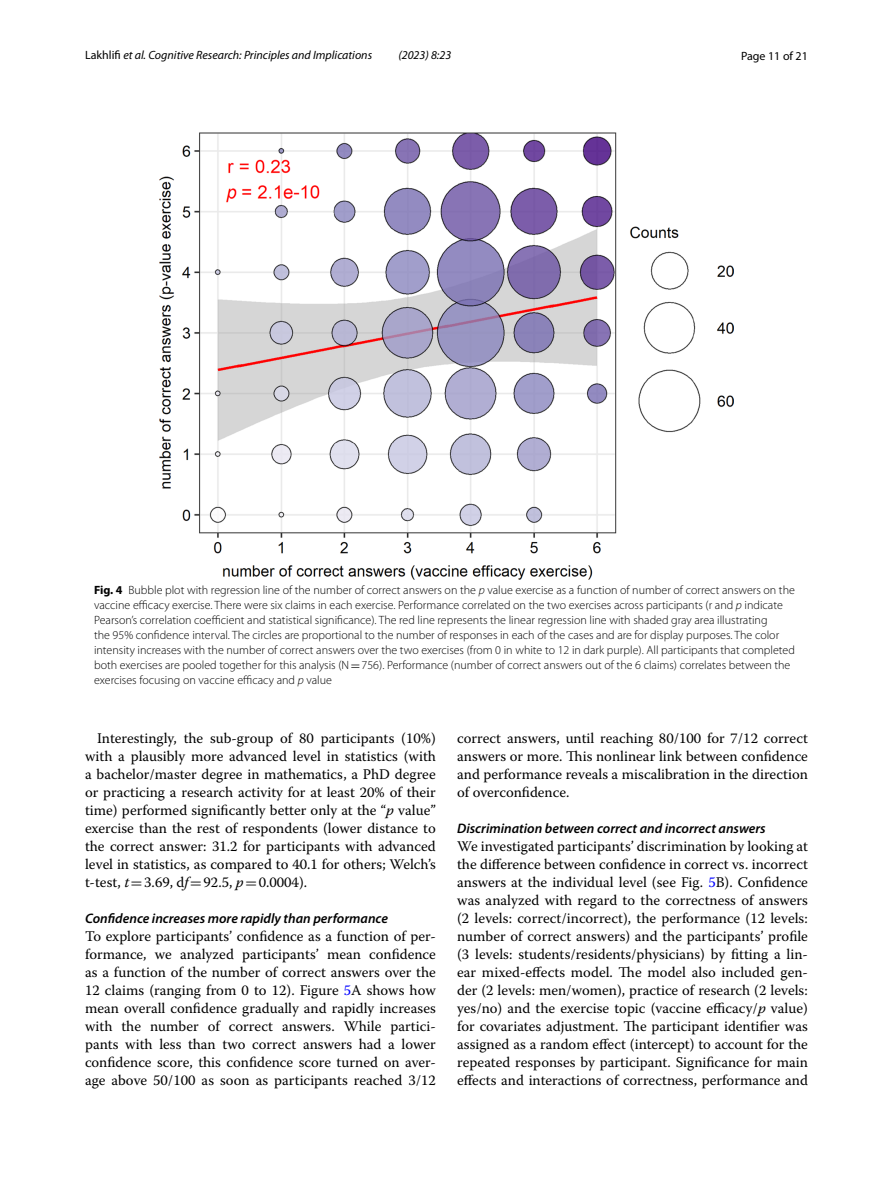
<style>
.page{position:relative;width:893px;height:1187px;background:#fff}
.page>*{position:absolute;margin:0;border:0;box-sizing:border-box;transform-origin:0 0}
.t1{font:14.7px/18px "Warnock Pro";color:#000;text-align:justify}
.t2{font:italic 600 13.8px "Myriad Pro";color:#000}
.t3{font:300 12px/15px "Myriad Pro";color:#000}
.t4{font:italic 12px "Myriad Pro";color:#000}
.t5{font:12px "Myriad Pro";color:#000}
.s1{font-style:normal}
.s2{font-weight:700}
.s3{font-style:italic}
.s4{font-family:"MTSY";font-weight:400}
.s5{font-family:"MTSY"}
.s6{color:#00f}
</style>
<div class="page">
<img style="left:159px;top:133px;width:574px;height:446px">
<p class="t4" style="left:85px;top:48px;width:289px"><span class="s1">Lakhlifi</span> et al. Cognitive Research: Principles and Implications</p>
<p class="t4" style="left:398px;top:48px;width:54px">(2023) 8:23</p>
<p class="t5" style="left:741px;top:48px;width:68px">Page 11 of 21</p>
<p class="t3" style="left:94px;top:583px;width:702px"><span class="s2">Fig. 4</span> Bubble plot with regression line of the number of correct answers on the <span class="s3">p</span> value exercise as a function of number of correct answers on the vaccine efficacy exercise. There were six claims in each exercise. Performance correlated on the two exercises across participants (r and <span class="s3">p</span> indicate Pearson’s correlation coefficient and statistical significance). The red line represents the linear regression line with shaded gray area illustrating<br>the 95% confidence interval. The circles are proportional to the number of responses in each of the cases and are for display purposes. The color intensity increases with the number of correct answers over the two exercises (from 0 in white to 12 in dark purple). All participants that completed both exercises are pooled together for this analysis (N<span class="s4">=</span>756). Performance (number of correct answers out of the 6 claims) correlates between the exercises focusing on vaccine efficacy and <span class="s3">p</span> value</p>
<p class="t1" style="left:85px;top:728px;width:352px;text-indent:12px">Interestingly, the sub-group of 80 participants (10%) with a plausibly more advanced level in statistics (with a bachelor/master degree in mathematics, a PhD degree or practicing a research activity for at least 20% of their time) performed significantly better only at the “<span class="s3">p</span> value” exercise than the rest of respondents (lower distance to the correct answer: 31.2 for participants with advanced level in statistics, as compared to 40.1 for others; Welch’s t-test, <span class="s3">t</span><span class="s5">=</span>3.69, d<span class="s3">f</span><span class="s5">=</span>92.5, <span class="s3">p</span><span class="s5">=</span>0.0004).</p>
<p class="t2" style="left:85px;top:909px;width:304px">Confidence increases more rapidly than performance</p>
<p class="t1" style="left:85px;top:926px;width:352px">To explore participants’ confidence as a function of per&shy;formance, we analyzed participants’ mean confidence as a function of the number of correct answers over the 12 claims (ranging from 0 to 12). Figure <span class="s6">5</span>A shows how mean overall confidence gradually and rapidly increases with the number of correct answers. While partici&shy;pants with less than two correct answers had a lower confidence score, this confidence score turned on aver&shy;age above 50/100 as soon as participants reached 3/12</p>
<p class="t1" style="left:457px;top:728px;width:352px">correct answers, until reaching 80/100 for 7/12 correct answers or more. This nonlinear link between confidence and performance reveals a miscalibration in the direction of overconfidence.</p>
<p class="t2" style="left:457px;top:819px;width:310px">Discrimination between correct and incorrect answers</p>
<p class="t1" style="left:457px;top:836px;width:352px">We investigated participants’ discrimination by looking at the difference between confidence in correct vs. incorrect answers at the individual level (see Fig. <span class="s6">5</span>B). Confidence was analyzed with regard to the correctness of answers (2 levels: correct/incorrect), the performance (12 levels: number of correct answers) and the participants’ profile (3 levels: students/residents/physicians) by fitting a lin&shy;ear mixed-effects model. The model also included gen&shy;der (2 levels: men/women), practice of research (2 levels: yes/no) and the exercise topic (vaccine efficacy/<span class="s3">p</span> value) for covariates adjustment. The participant identifier was assigned as a random effect (intercept) to account for the repeated responses by participant. Significance for main effects and interactions of correctness, performance and</p>
</div>
